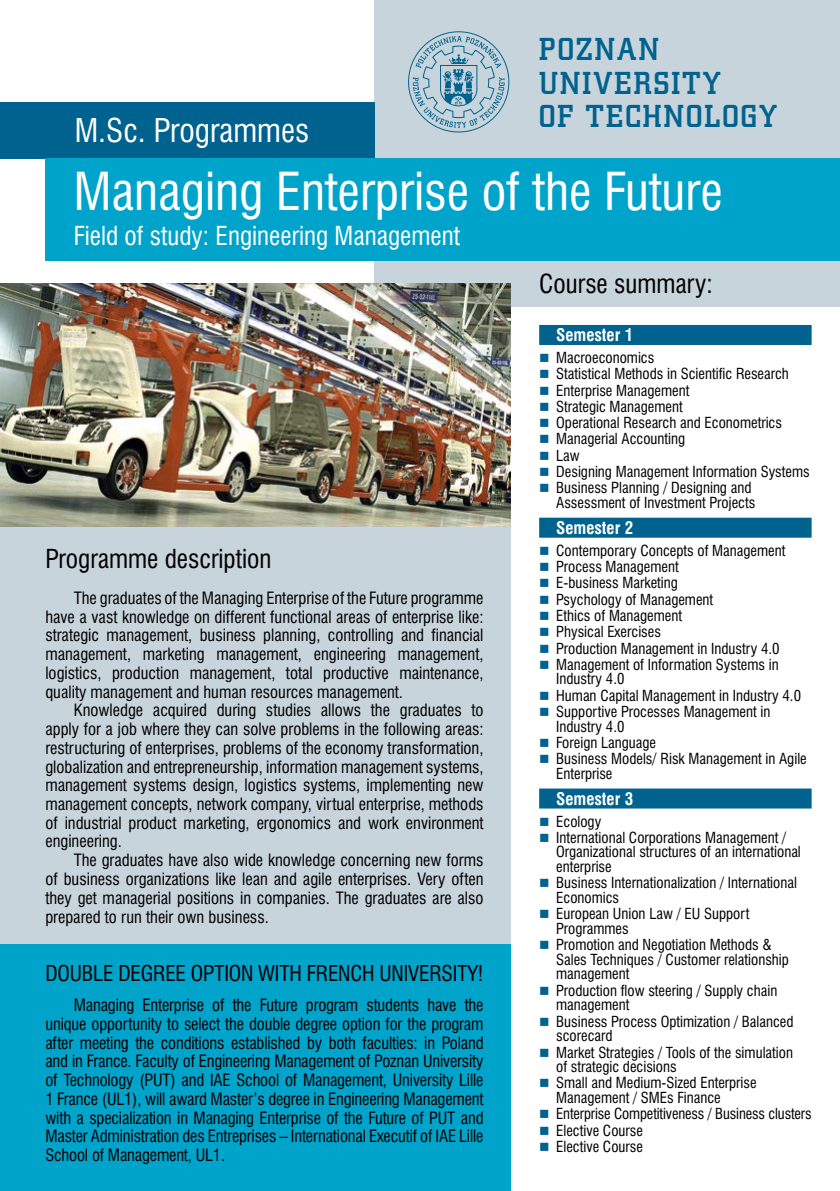
<style>
.page{position:relative;width:840px;height:1191px;background:#fff}
.page>*{position:absolute;margin:0;border:0;box-sizing:border-box;transform-origin:0 0}
.t1{font:48px "Swis 721 Cn PL";color:#fff}
.t2{font:30px "Swis 721 Cn PL";color:#fff}
.t3{font:28px/33.6px "Square Slab 711 Md PL";letter-spacing:.075em;color:#00628e}
.t4{font:24px "Swis 721 Cn PL";color:#000}
.t5{font:24px "Swis 721 Cn PL";color:#fff}
.t6{font:20px "Swis 721 Cn PL";letter-spacing:-.01em;color:#000}
.t7{font:700 16px "Swis 721 Cn PL";color:#fff}
.t8{font:15.6px/18.8px "Swis 721 Cn PL";color:#000;text-align:justify}
.t9{font:14px/16.2px "Swis 721 Cn PL";color:#000}
</style>
<div class="page">
<div style="left:374px;top:0;width:465px;height:306px;background:#c8d4db"></div>
<div style="left:0;top:102px;width:374px;height:57px;background:#00628e"></div>
<div style="left:0;top:283px;width:510px;height:908px;background:#c8d4db"></div>
<div style="left:539px;top:325px;width:272px;height:20px;background:#00628e"></div>
<div style="left:539px;top:517px;width:272px;height:20px;background:#00628e"></div>
<div style="left:539px;top:788px;width:272px;height:20px;background:#00628e"></div>
<svg style="left:408px;top:31px;width:101px;height:101px"></svg>
<img style="left:0;top:283px;width:510px;height:243px">
<div style="left:45px;top:159px;width:794px;height:102px;background:#00a3ca"></div>
<div style="left:0;top:944px;width:510px;height:247px;background:#00a3ca"></div>
<h2 class="t2" style="left:75px;top:111px;width:236px">M.Sc. Programmes</h2>
<h3 class="t3" style="left:539px;top:32px;width:239px">POZNAN<br>UNIVERSITY<br>OF TECHNOLOGY</h3>
<h1 class="t1" style="left:74px;top:161px;width:650px">Managing Enterprise of the Future</h1>
<h3 class="t5" style="left:74px;top:220px;width:387px">Field of study: Engineering Management</h3>
<h3 class="t4" style="left:45px;top:544px;width:227px">Programme description</h3>
<p class="t8" style="left:45px;top:588px;width:439px;text-indent:28px">The graduates of the Managing Enterprise of the Future programme have a vast knowledge on different functional areas of enterprise like: strategic management, business planning, controlling and financial management, marketing management, engineering management, logistics, production management, total productive maintenance, quality management and human resources management.</p>
<p class="t8" style="left:45px;top:701px;width:439px;text-indent:28px">Knowledge acquired during studies allows the graduates to apply for a job where they can solve problems in the following areas: restructuring of enterprises, problems of the economy transformation, globalization and entrepreneurship, information management systems, management systems design, logistics systems, implementing new management concepts, network company, virtual enterprise, methods of industrial product marketing, ergonomics and work environment engineering.</p>
<p class="t8" style="left:45px;top:850px;width:439px;text-indent:28px">The graduates have also wide knowledge concerning new forms of business organizations like lean and agile enterprises. Very often they get managerial positions in companies. The graduates are also prepared to run their own business.</p>
<p class="t6" style="left:45px;top:960px;width:439px">DOUBLE DEGREE OPTION WITH FRENCH UNIVERSITY!</p>
<p class="t8" style="left:45px;top:995px;width:439px;text-indent:28px">Managing Enterprise of the Future program students have the unique opportunity to select the double degree option for the program after meeting the conditions established by both faculties: in Poland and in France. Faculty of Engineering Management of Poznan University of Technology (PUT) and IAE School of Management, University Lille 1 France (UL1), will award Master’s degree in Engineering Management with a specialization in Managing Enterprise of the Future of PUT and Master Administration des Entreprises – International Executif of IAE Lille School of Management, UL1.</p>
<h3 class="t4" style="left:539px;top:268px;width:175px">Course summary:</h3>
<p class="t7" style="left:556px;top:325px;width:78px">Semester 1</p>
<p class="t9" style="left:556px;top:349px;width:255px">Macroeconomics<br>Statistical Methods in Scientific Research<br>Enterprise Management<br>Strategic Management<br>Operational Research and Econometrics<br>Managerial Accounting<br>Law<br>Designing Management Information Systems<br>Business Planning / Designing and</p>
<p class="t9" style="left:556px;top:494px;width:200px">Assessment of Investment Projects</p>
<p class="t7" style="left:556px;top:517px;width:78px">Semester 2</p>
<p class="t9" style="left:556px;top:542px;width:230px">Contemporary Concepts of Management<br>Process Management<br>E-business Marketing<br>Psychology of Management<br>Ethics of Management<br>Physical Exercises<br>Production Management in Industry 4.0<br>Management of Information Systems in</p>
<p class="t9" style="left:556px;top:671px;width:246px">Industry 4.0<br>Human Capital Management in Industry 4.0<br>Supportive Processes Management in</p>
<p class="t9" style="left:556px;top:718px;width:252px">Industry 4.0<br>Foreign Language<br>Business Models/ Risk Management in Agile</p>
<p class="t9" style="left:556px;top:765px;width:58px">Enterprise</p>
<p class="t7" style="left:556px;top:788px;width:78px">Semester 3</p>
<p class="t9" style="left:556px;top:813px;width:231px">Ecology<br>International Corporations Management /</p>
<p class="t9" style="left:556px;top:844px;width:246px;line-height:14.6px">Organizational structures of an international enterprise</p>
<p class="t9" style="left:556px;top:875px;width:242px;line-height:14.6px">Business Internationalization / International<br>Economics</p>
<p class="t9" style="left:556px;top:906px;width:194px;line-height:14.6px">European Union Law / EU Support<br>Programmes</p>
<p class="t9" style="left:556px;top:937px;width:234px;line-height:14.6px">Promotion and Negotiation Methods &amp;<br>Sales Techniques / Customer relationship management</p>
<p class="t9" style="left:556px;top:983px;width:222px;line-height:14.6px">Production flow steering / Supply chain management</p>
<p class="t9" style="left:556px;top:1014px;width:239px;line-height:14.6px">Business Process Optimization / Balanced scorecard</p>
<p class="t9" style="left:556px;top:1044px;width:238px;line-height:14.6px">Market Strategies / Tools of the simulation of strategic decisions</p>
<p class="t9" style="left:556px;top:1075px;width:202px;line-height:14.6px">Small and Medium-Sized Enterprise<br>Management / SMEs Finance</p>
<p class="t9" style="left:556px;top:1105px;width:257px">Enterprise Competitiveness / Business clusters<br>Elective Course<br>Elective Course</p>
</div>
